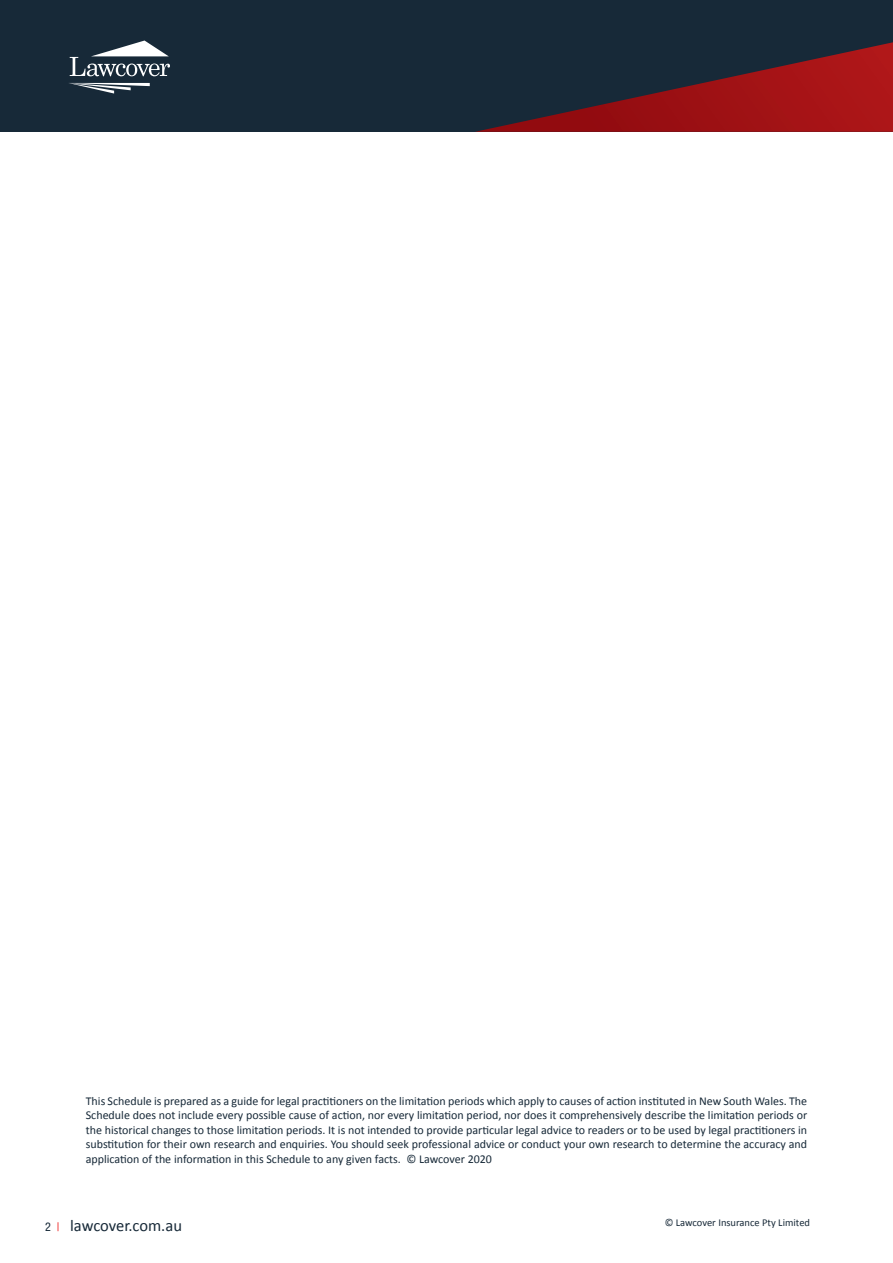
<style>
.page{position:relative;width:893px;height:1263px;background:#fff}
.page>*{position:absolute;margin:0;border:0;box-sizing:border-box;transform-origin:0 0}
.t1{font:16.5px "Calibri";letter-spacing:-.005em;color:#172938}
.t2{font:12px/14.4px "Calibri";color:#172938;text-align:justify}
.t3{font:condensed 12px "Helvetica Neue";color:#172938}
.t4{font:10.5px "Calibri";color:#172938}
.s1{color:#ee2323}
</style>
<div class="page">
<div style="left:0;top:0;width:893px;height:132px;background:#172938"></div>
<svg style="left:475px;top:42px;width:418px;height:90px"></svg>
<svg style="left:69px;top:83px;width:81px;height:11px"></svg>
<svg style="left:70px;top:41px;width:100px;height:35px"></svg>
<p class="t2" style="left:86px;top:1093px;width:723px">This Schedule is prepared as a guide for legal practitioners on the limitation periods which apply to causes of action instituted in New South Wales. The Schedule does not include every possible cause of action, nor every limitation period, nor does it comprehensively describe the limitation periods or the historical changes to those limitation periods. It is not intended to provide particular legal advice to readers or to be used by legal practitioners in substitution for their own research and enquiries. You should seek professional advice or conduct your own research to determine the accuracy and application of the information in this Schedule to any given facts. © Lawcover 2020</p>
<p class="t3" style="left:45px;top:1220px;width:16px">2 <span class="s1">|</span></p>
<p class="t1" style="left:70px;top:1214px;width:113px">lawcover.com.au</p>
<p class="t4" style="left:665px;top:1215px;width:147px">© Lawcover Insurance Pty Limited</p>
</div>
